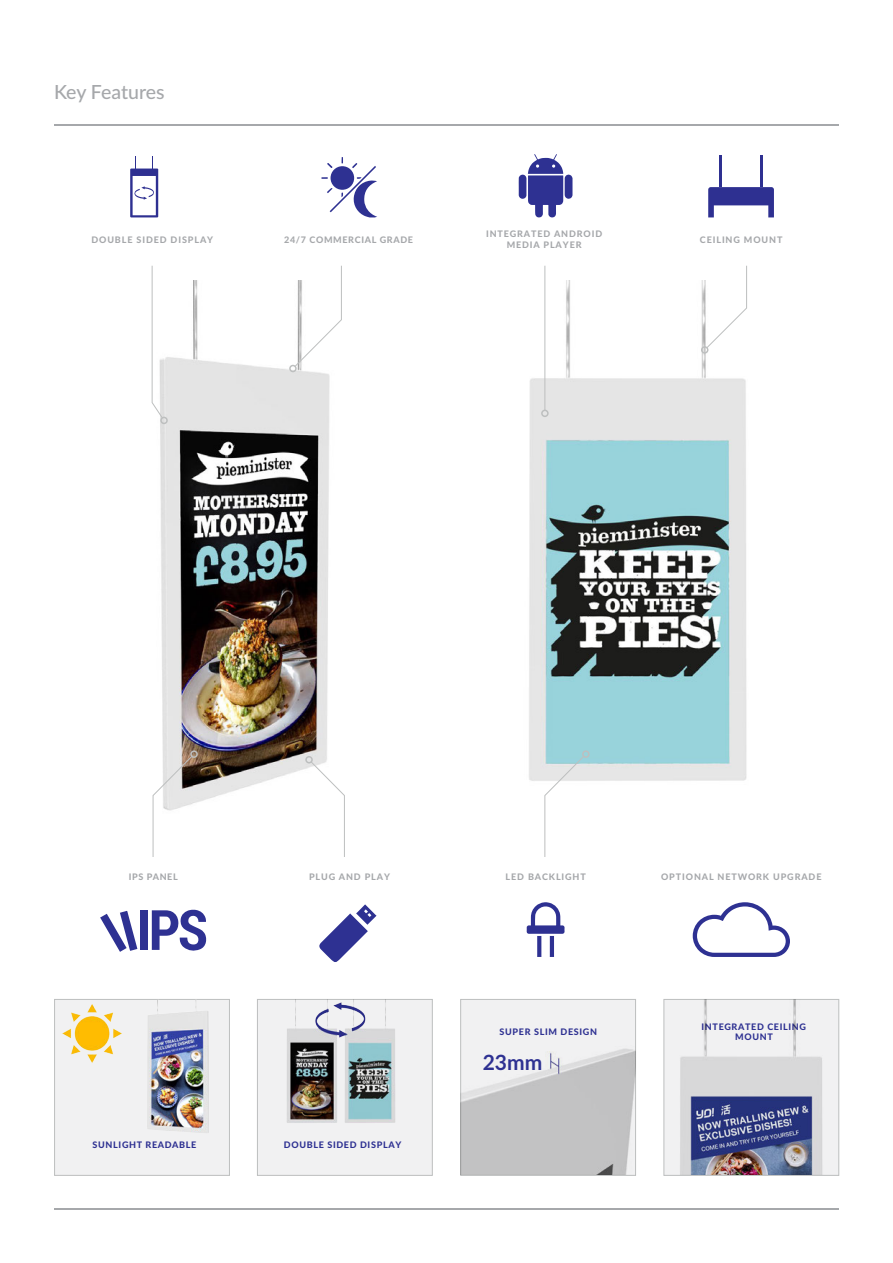
<style>
.page{position:relative;width:893px;height:1263px;background:#fff}
.page>*{position:absolute;margin:0;border:0;box-sizing:border-box;transform-origin:0 0}
.t1{font:700 21px "Lato";color:#2e3192}
.t2{font:500 19.5px "Lato";color:#a6a8ab}
.t3{font:800 9px/10.8px "Lato";letter-spacing:.1em;color:#a6a8ab;text-align:center}
.t4{font:800 9px/10.8px "Lato";letter-spacing:.075em;color:#2e3192;text-align:center}
.t5{font:800 9px "Lato";letter-spacing:.075em;color:#a6a8ab}
</style>
<div class="page">
<svg style="left:519px;top:154px;width:54px;height:64px"></svg>
<svg style="left:54px;top:999px;width:176px;height:177px"></svg>
<img style="left:63px;top:1000px;width:158px;height:143px">
<img style="left:151px;top:280px;width:596px;height:570px">
<div style="left:257px;top:999px;width:176px;height:177px;background:#f1f1f2"></div>
<svg style="left:663px;top:999px;width:176px;height:177px"></svg>
<img style="left:664px;top:1000px;width:174px;height:175px">
<svg style="left:319px;top:904px;width:57px;height:58px"></svg>
<img style="left:258px;top:999px;width:174px;height:127px">
<img style="left:460px;top:999px;width:176px;height:176px">
<svg style="left:152px;top:265px;width:11px;height:153px"></svg>
<div style="left:160px;top:417px;width:8px;height:7px;border:2px solid #bdbfbf;border-radius:50%"></div>
<hr style="left:545px;top:266px;width:1px;height:144px;background:#bdbfbf">
<div style="left:541px;top:410px;width:8px;height:7px;border:2px solid #bdbfbf;border-radius:50%"></div>
<svg style="left:294px;top:265px;width:48px;height:102px"></svg>
<div style="left:289px;top:365px;width:8px;height:7px;border:2px solid #bdbfbf;border-radius:50%"></div>
<svg style="left:706px;top:265px;width:41px;height:83px"></svg>
<div style="left:701px;top:346px;width:7px;height:8px;border:2px solid #bdbfbf;border-radius:50%"></div>
<svg style="left:527px;top:902px;width:38px;height:55px"></svg>
<svg style="left:544px;top:756px;width:40px;height:101px"></svg>
<div style="left:582px;top:750px;width:8px;height:8px;border:2px solid #bdbfbf;border-radius:50%"></div>
<svg style="left:153px;top:756px;width:39px;height:101px"></svg>
<div style="left:190px;top:750px;width:8px;height:8px;border:2px solid #bdbfbf;border-radius:50%"></div>
<svg style="left:311px;top:761px;width:34px;height:96px"></svg>
<div style="left:305px;top:756px;width:8px;height:7px;border:2px solid #bdbfbf;border-radius:50%"></div>
<svg style="left:693px;top:902px;width:97px;height:55px"></svg>
<hr style="left:54px;top:1208px;width:785px;height:1px;background:#a6a8ab">
<svg style="left:321px;top:177px;width:7px;height:2px"></svg>
<svg style="left:330px;top:166px;width:46px;height:46px"></svg>
<svg style="left:327px;top:188px;width:6px;height:5px"></svg>
<svg style="left:352px;top:163px;width:5px;height:5px"></svg>
<svg style="left:327px;top:163px;width:6px;height:5px"></svg>
<svg style="left:341px;top:192px;width:3px;height:5px"></svg>
<svg style="left:353px;top:177px;width:24px;height:40px"></svg>
<svg style="left:130px;top:156px;width:28px;height:61px"></svg>
<hr style="left:719px;top:156px;width:3px;height:31px;background:#2e3091">
<hr style="left:760px;top:156px;width:3px;height:31px;background:#2e3091">
<svg style="left:708px;top:187px;width:66px;height:30px"></svg>
<svg style="left:152px;top:910px;width:54px;height:41px"></svg>
<div style="left:140px;top:910px;width:8px;height:40px;background:#2e3192"></div>
<svg style="left:100px;top:911px;width:37px;height:41px"></svg>
<hr style="left:54px;top:124px;width:785px;height:2px;background:#a6a8ab">
<h2 class="t2" style="left:54px;top:77px;width:112px">Key Features</h2>
<p class="t3" style="left:486px;top:228px;width:118px">INTEGRATED ANDROID<br>MEDIA PLAYER</p>
<p class="t3" style="left:91px;top:234px;width:86px">DOUBLE SIDED DIS</p>
<p class="t3" style="left:188px;top:234px;width:27px">PLAY</p>
<p class="t5" style="left:284px;top:233px;width:130px">24/7 COMM ERCIAL GRADE</p>
<p class="t3" style="left:700px;top:234px;width:84px">CEILING MOUNT</p>
<p class="t3" style="left:129px;top:871px;width:51px">IPS PANEL</p>
<p class="t3" style="left:309px;top:871px;width:82px">PLUG AND PLAY</p>
<p class="t3" style="left:506px;top:871px;width:7px">LED</p>
<p class="t3" style="left:528px;top:871px;width:59px">BACKLIGHT</p>
<p class="t3" style="left:661px;top:871px;width:162px">OPTIONAL NETWORK UPGRADE</p>
<p class="t4" style="left:93px;top:1138px;width:105px">SUNLIGHT READABLE</p>
<p class="t4" style="left:284px;top:1138px;width:83px">DOUBLE SIDED DIS</p>
<p class="t4" style="left:377px;top:1138px;width:26px">PLAY</p>
<p class="t4" style="left:500px;top:1026px;width:99px">SUPER SLIM DESIGN</p>
<h1 class="t1" style="left:483px;top:1047px;width:61px">23mm</h1>
<p class="t4" style="left:701px;top:1020px;width:106px">INTEGRATED CEILING<br>MOUNT</p>
</div>
